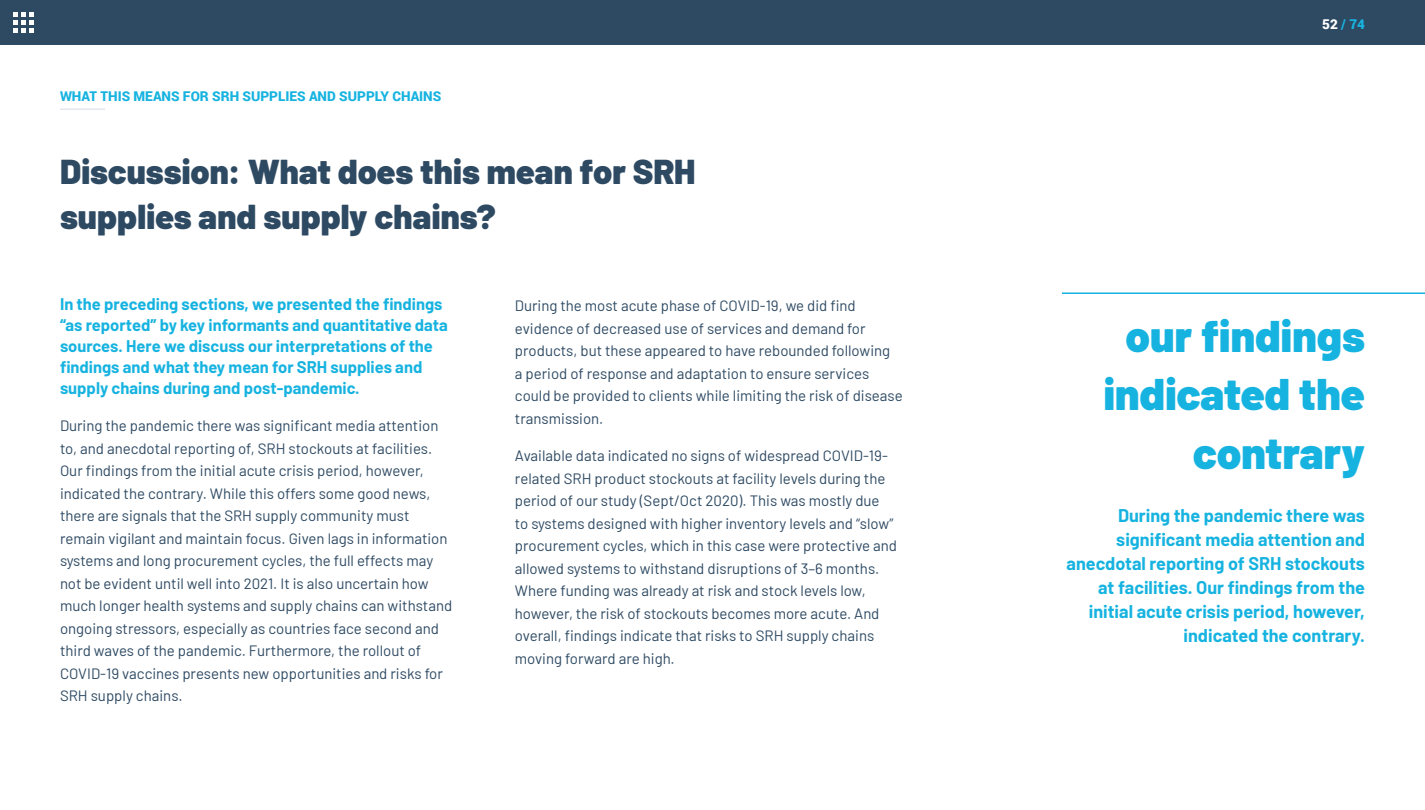
<style>
.page{position:relative;width:1425px;height:810px;background:#fff}
.page>*{position:absolute;margin:0;border:0;box-sizing:border-box;transform-origin:0 0}
.t1{font:900 44.25px/58.5px "Barlow";color:#17b3e0;text-align:right}
.t2{font:900 34.5px/45px "Barlow";color:#2e4a63}
.t3{font:700 18px/24px "Barlow";color:#17b3e0;text-align:right}
.t4{font:700 16.5px/21px "Barlow";color:#17b3e0}
.t5{font:15px/22.5px "Barlow";color:#2e4a63}
.t6{font:900 13.5px "Roboto";color:#17b3e0}
.s1{color:#fff}
</style>
<div class="page">
<div style="left:0;top:0;width:1425px;height:45px;background:#2e4a63"></div>
<svg style="left:14px;top:12px;width:20px;height:21px"></svg>
<hr style="left:60px;top:109px;width:45px;height:1px;background:#d6dbe6">
<hr style="left:1062px;top:292px;width:363px;height:2px;background:#17b3e0">
<p class="t6" style="left:60px;top:87px;width:383px">WHAT THIS MEANS FOR SRH SUPPLIES AND SUPPLY CHAINS</p>
<h2 class="t2" style="left:60px;top:146px;width:637px">Discussion: What does this mean for SRH supplies and supply chains?</h2>
<p class="t4" style="left:60px;top:292px;width:389px">In the preceding sections, we presented the findings “as reported” by key informants and quantitative data sources. Here we discuss our interpretations of the findings and what they mean for SRH supplies and supply chains during and post-pandemic.</p>
<p class="t5" style="left:60px;top:413px;width:394px">During the pandemic there was significant media attention to, and anecdotal reporting of, SRH stockouts at facilities.<br>Our findings from the initial acute crisis period, however, indicated the contrary. While this offers some good news, there are signals that the SRH supply community must remain vigilant and maintain focus. Given lags in information systems and long procurement cycles, the full effects may not be evident until well into 2021. It is also uncertain how much longer health systems and supply chains can withstand ongoing stressors, especially as countries face second and third waves of the pandemic. Furthermore, the rollout of COVID-19 vaccines presents new opportunities and risks for SRH supply chains.</p>
<p class="t5" style="left:515px;top:293px;width:389px">During the most acute phase of COVID-19, we did find evidence of decreased use of services and demand for products, but these appeared to have rebounded following<br>a period of response and adaptation to ensure services could be provided to clients while limiting the risk of disease transmission.</p>
<p class="t5" style="left:515px;top:443px;width:384px">Available data indicated no signs of widespread COVID-19- related SRH product stockouts at facility levels during the period of our study (Sept/Oct 2020). This was mostly due<br>to systems designed with higher inventory levels and “slow” procurement cycles, which in this case were protective and allowed systems to withstand disruptions of 3–6 months.<br>Where funding was already at risk and stock levels low, however, the risk of stockouts becomes more acute. And overall, findings indicate that risks to SRH supply chains moving forward are high.</p>
<p class="t6" style="left:1322px;top:15px;width:44px"><span class="s1">52</span> / 74</p>
<h1 class="t1" style="left:1104px;top:304px;width:263px">our findings indicated the contrary</h1>
<p class="t3" style="left:1067px;top:502px;width:300px">During the pandemic there was significant media attention and anecdotal reporting of SRH stockouts at facilities. Our findings from the initial acute crisis period, however, indicated the contrary.</p>
</div>
